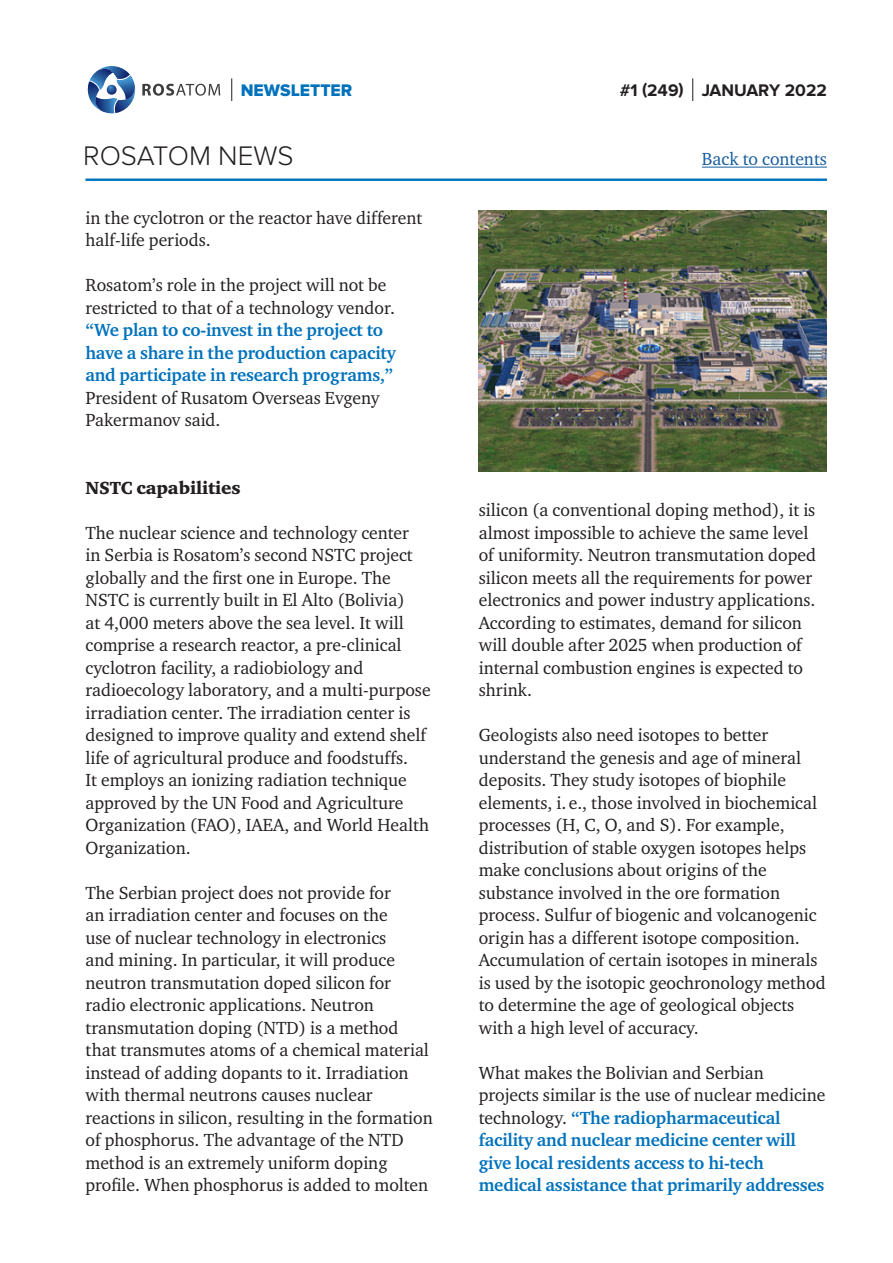
<style>
.page{position:relative;width:893px;height:1263px;background:#fff}
.page>*{position:absolute;margin:0;border:0;box-sizing:border-box;transform-origin:0 0}
.t1{font:300 27.9px "Proxima Nova";color:#231f20}
.main_text{font:18px/22.5px "Charter ITC";color:#231f20}
.main_text-2{font:700 18px/22.5px "Charter ITC";letter-spacing:-.01em;color:#0072bc}
.subtitle{font:18px "Charter Black ITC";letter-spacing:-.01em;color:#231f20}
.t2{font:18px "Charter ITC";color:#175d9e}
.t3{font:700 17.4px "Proxima Nova";color:#231f20}
.t4{font:17.4px "Proxima Nova Extrabld";color:#0072bc}
.s1{font-weight:700;color:#0072bc}
.s2{font-weight:400;color:#231f20}
</style>
<div class="page">
<hr style="left:86px;top:179px;width:741px;height:2px;background:#0072bc">
<svg style="left:87px;top:66px;width:49px;height:48px"></svg>
<svg style="left:142px;top:84px;width:78px;height:12px"></svg>
<svg style="left:231px;top:78px;width:1px;height:23px"></svg>
<hr style="left:702px;top:167px;width:125px;height:1px;background:#175d9e">
<svg style="left:692px;top:78px;width:1px;height:23px"></svg>
<img style="left:479px;top:210px;width:348px;height:261px">
<p class="t4" style="left:241px;top:80px;width:113px">NEWSLETTER</p>
<h1 class="t1" style="left:83px;top:140px;width:212px">ROSATOM NEWS</h1>
<p class="main_text" style="left:86px;top:206px;width:338px">in the cyclotron or the reactor have different half-life periods.</p>
<p class="main_text" style="left:86px;top:274px;width:312px">Rosatom’s role in the project will not be restricted to that of a technology vendor. <span class="s1">“We plan to co-invest in the project to have a share in the production capacity and participate in research programs,” </span>President of Rusatom Overseas Evgeny Pakermanov said.</p>
<p class="subtitle" style="left:86px;top:476px;width:157px">NSTC capabilities</p>
<p class="main_text" style="left:86px;top:521px;width:347px">The nuclear science and technology center<br>in Serbia is Rosatom’s second NSTC project globally and the first one in Europe. The NSTC is currently built in El Alto (Bolivia)<br>at 4,000 meters above the sea level. It will comprise a research reactor, a pre-clinical cyclotron facility, a radiobiology and radioecology laboratory, and a multi-purpose irradiation center. The irradiation center is designed to improve quality and extend shelf life of agricultural produce and foodstuffs.<br>It employs an ionizing radiation technique approved by the UN Food and Agriculture Organization (FAO), IAEA, and World Health Organization.</p>
<p class="main_text" style="left:86px;top:881px;width:349px">The Serbian project does not provide for<br>an irradiation center and focuses on the<br>use of nuclear technology in electronics<br>and mining. In particular, it will produce neutron transmutation doped silicon for radio electronic applications. Neutron transmutation doping (NTD) is a method that transmutes atoms of a chemical material instead of adding dopants to it. Irradiation with thermal neutrons causes nuclear reactions in silicon, resulting in the formation of phosphorus. The advantage of the NTD method is an extremely uniform doping profile. When phosphorus is added to molten</p>
<p class="t3" style="left:620px;top:80px;width:209px">#1 (249) JANUARY 2022</p>
<p class="t2" style="left:702px;top:148px;width:127px">Back to contents</p>
<p class="main_text" style="left:479px;top:499px;width:339px">silicon (a conventional doping method), it is almost impossible to achieve the same level of uniformity. Neutron transmutation doped silicon meets all the requirements for power electronics and power industry applications.<br>According to estimates, demand for silicon will double after 2025 when production of internal combustion engines is expected to shrink.</p>
<p class="main_text" style="left:479px;top:724px;width:348px">Geologists also need isotopes to better understand the genesis and age of mineral deposits. They study isotopes of biophile elements, i. e., those involved in biochemical processes (Н, С, О, and S). For example, distribution of stable oxygen isotopes helps make conclusions about origins of the substance involved in the ore formation process. Sulfur of biogenic and volcanogenic origin has a different isotope composition.<br>Accumulation of certain isotopes in minerals is used by the isotopic geochronology method to determine the age of geological objects with a high level of accuracy.</p>
<p class="main_text-2" style="left:479px;top:1061px;width:348px"><span class="s2">What makes the Bolivian and Serbian projects similar is the use of nuclear medicine technology.</span> “The radiopharmaceutical facility and nuclear medicine center will give local residents access to hi-tech medical assistance that primarily addresses</p>
</div>
